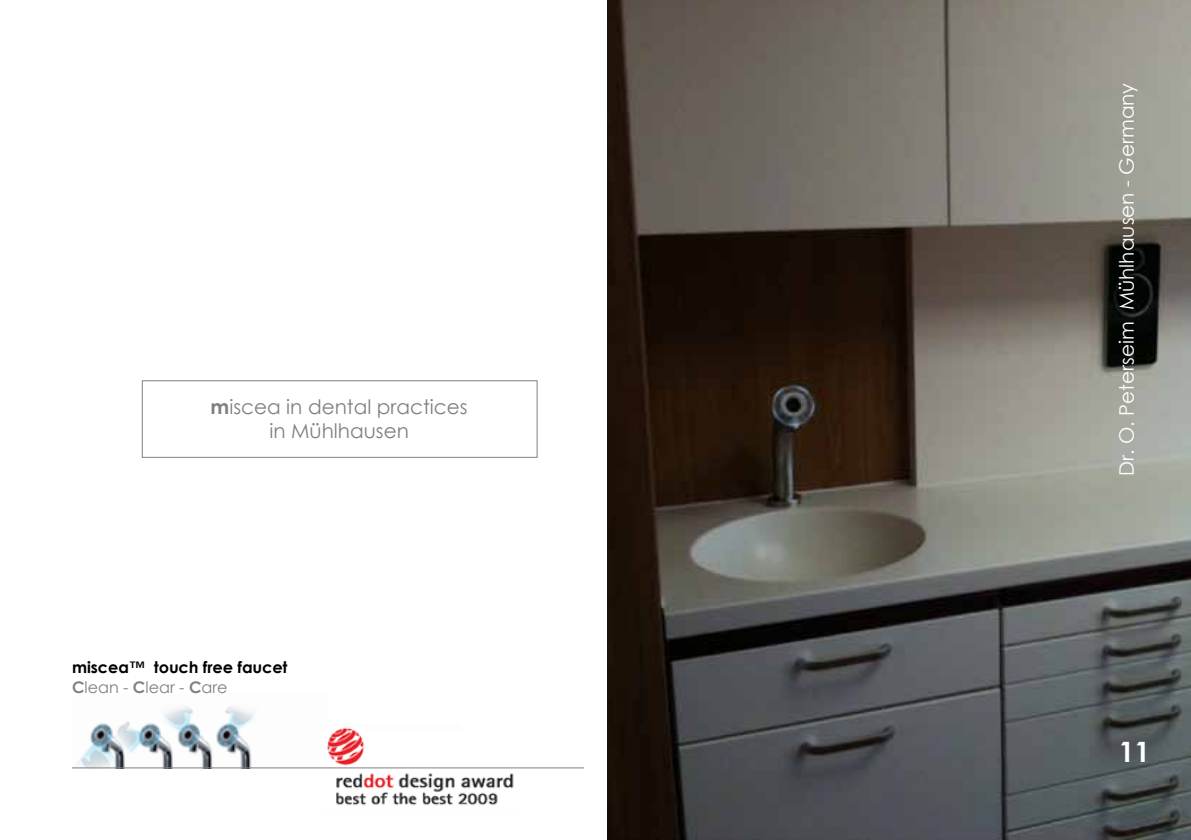
<style>
.page{position:relative;width:1191px;height:840px;background:#fff}
.page>*{position:absolute;margin:0;border:0;box-sizing:border-box;transform-origin:0 0}
.t1{font:700 28px "Century Gothic";color:#fff}
.t2{font:20px/24px "Century Gothic";color:#808080;text-align:center}
.t3{font:20px "Century Gothic";color:#fff}
.t4{font:700 16px/19.2px "Century Gothic";color:#000}
.s1{font-weight:700}
.s2{color:#808080}
.s3{font-weight:400;color:#808080}
</style>
<div class="page">
<img style="left:75px;top:706px;width:180px;height:61px">
<img style="left:322px;top:727px;width:195px;height:79px">
<hr style="left:72px;top:767px;width:1045px;height:1px;background:#808080">
<div style="left:584px;top:752px;width:22px;height:26px;background:#fff"></div>
<div style="left:142px;top:380px;width:395px;height:77px;border:1px solid #808080"></div>
<img style="left:607px;top:0;width:584px;height:839px">
<p class="t2" style="left:210px;top:394px;width:259px"><span class="s1">m</span>iscea in dental practices in Mühlhausen</p>
<p class="t4" style="left:72px;top:656px;width:217px">miscea™ touch free faucet<br><span class="s2">C</span><span class="s3">lean -</span> <span class="s2">C</span><span class="s3">lear -</span> <span class="s2">C</span><span class="s3">are</span></p>
<p class="t3" style="left:1112px;top:476px;width:394px;rotate:-90deg">Dr. O. Peterseim Mühlhausen - Germany</p>
<h1 class="t1" style="left:1119px;top:729px;width:33px">11</h1>
</div>
